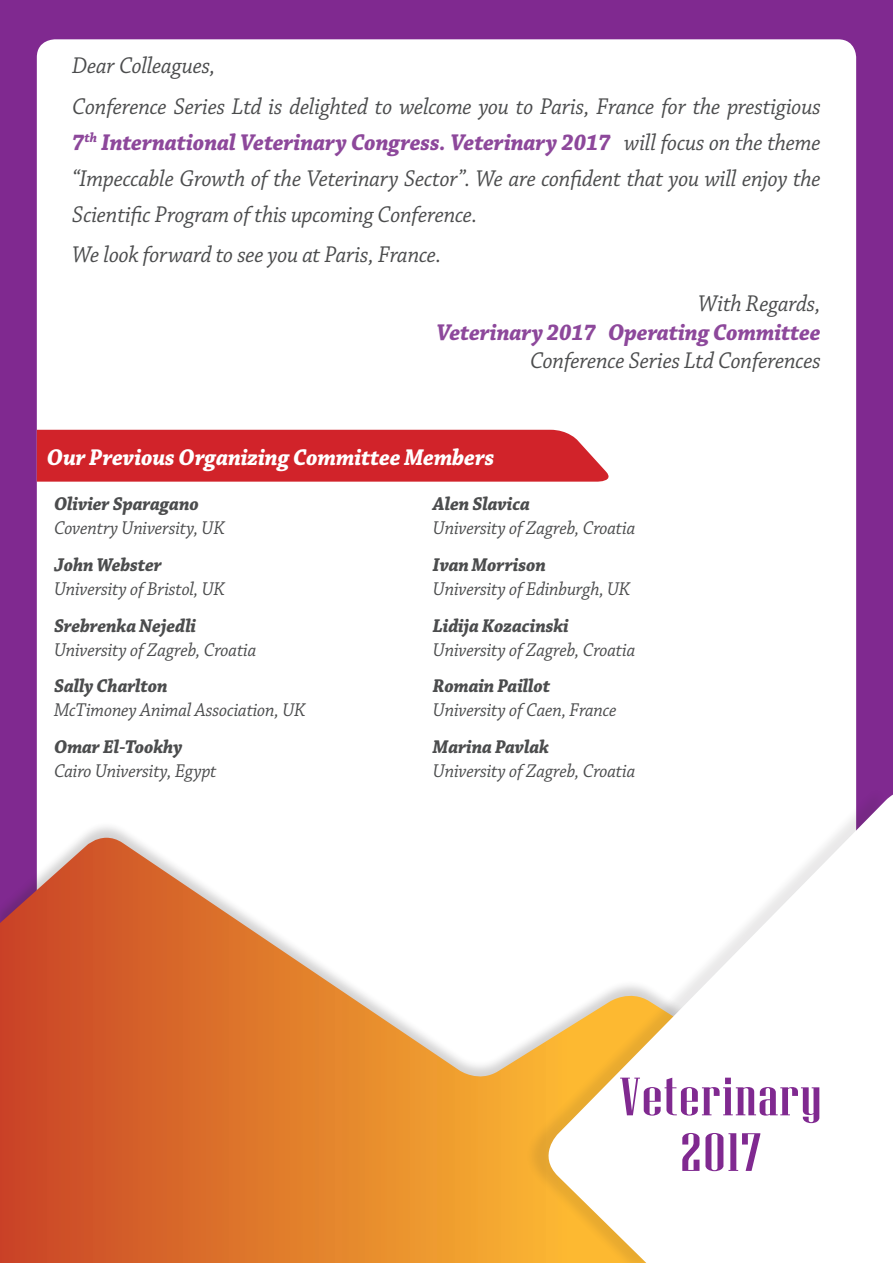
<style>
.page{position:relative;width:893px;height:1263px;background:#802990}
.page>*{position:absolute;margin:0;border:0;box-sizing:border-box;transform-origin:0 0}
.t1{font:53.85px/55.7px "Niagara Solid";letter-spacing:.02em;color:#802990;text-align:center;scale:1.39 1}
.t2{font:italic 24px/36px "Chaparral Pro";letter-spacing:-.01em;color:#4b4c4d;text-align:justify;scale:.95 1}
.t3{font:italic 700 24px "Chaparral Pro";letter-spacing:-.01em;color:#fff;scale:.95 1}
.t4{font:italic 700 24px "Chaparral Pro";letter-spacing:-.01em;color:#8d489b;scale:.95 1}
.t5{font:italic 19.5px "Chaparral Pro";letter-spacing:-.01em;color:#4b4c4d;scale:.95 1}
.t6{font:italic 700 19.5px "Chaparral Pro";letter-spacing:-.01em;color:#4b4c4d;scale:.95 1}
.s1{font-weight:700;color:#8d489b}
</style>
<div class="page">
<div style="left:37px;top:39px;width:819px;height:1069px;background:#fff;border-radius:18px"></div>
<div style="left:0;top:821px;width:893px;height:442px;background:#231f20;opacity:.2"></div>
<svg style="left:0;top:838px;width:526px;height:425px"></svg>
<div style="left:526px;top:787px;width:360px;height:476px;background:#231f20;opacity:.1"></div>
<svg style="left:537px;top:795px;width:356px;height:468px"></svg>
<div style="left:37px;top:430px;width:572px;height:52px;background:#d1232a"></div>
<p class="t2" style="left:72px;top:49px;width:152px">Dear Colleagues,</p>
<p class="t2" style="left:72px;top:89px;width:789px">Conference Series Ltd is delighted to welcome you to Paris, France for the prestigious <span class="s1">7</span><sup>th</sup> <span class="s1">International Veterinary Congress. Veterinary 2017</span> will focus on the theme “Impeccable Growth of the Veterinary Sector”. We are confident that you will enjoy the Scientific Program of this upcoming Conference.</p>
<p class="t2" style="left:72px;top:237px;width:390px">We look forward to see you at Paris, France.</p>
<p class="t2" style="left:698px;top:287px;width:130px">With Regards,</p>
<p class="t4" style="left:436px;top:318px;width:406px">Veterinary 2017 Operating Committee</p>
<p class="t2" style="left:530px;top:343px;width:307px">Conference Series Ltd Conferences</p>
<p class="t3" style="left:47px;top:443px;width:473px">Our Previous Organizing Committee Members</p>
<p class="t6" style="left:54px;top:492px;width:154px">Olivier Sparagano</p>
<p class="t5" style="left:54px;top:517px;width:181px">Coventry University, UK</p>
<p class="t6" style="left:54px;top:553px;width:115px">John Webster</p>
<p class="t5" style="left:54px;top:578px;width:181px">University of Bristol, UK</p>
<p class="t6" style="left:54px;top:614px;width:151px">Srebrenka Nejedli</p>
<p class="t5" style="left:54px;top:639px;width:214px">University of Zagreb, Croatia</p>
<p class="t6" style="left:54px;top:675px;width:121px">Sally Charlton</p>
<p class="t5" style="left:54px;top:699px;width:266px">McTimoney Animal Association, UK</p>
<p class="t6" style="left:54px;top:736px;width:137px">Omar El-Tookhy</p>
<p class="t5" style="left:54px;top:760px;width:173px">Cairo University, Egypt</p>
<p class="t6" style="left:433px;top:492px;width:104px">Alen Slavica</p>
<p class="t5" style="left:433px;top:517px;width:214px">University of Zagreb, Croatia</p>
<p class="t6" style="left:433px;top:553px;width:121px">Ivan Morrison</p>
<p class="t5" style="left:433px;top:578px;width:209px">University of Edinburgh, UK</p>
<p class="t6" style="left:433px;top:614px;width:145px">Lidija Kozacinski</p>
<p class="t5" style="left:433px;top:639px;width:214px">University of Zagreb, Croatia</p>
<p class="t6" style="left:433px;top:675px;width:125px">Romain Paillot</p>
<p class="t5" style="left:433px;top:699px;width:195px">University of Caen, France</p>
<p class="t6" style="left:433px;top:736px;width:124px">Marina Pavlak</p>
<p class="t5" style="left:433px;top:760px;width:214px">University of Zagreb, Croatia</p>
<p class="t1" style="left:620px;top:1069px;width:147px">Veterinary<br>2017</p>
</div>
